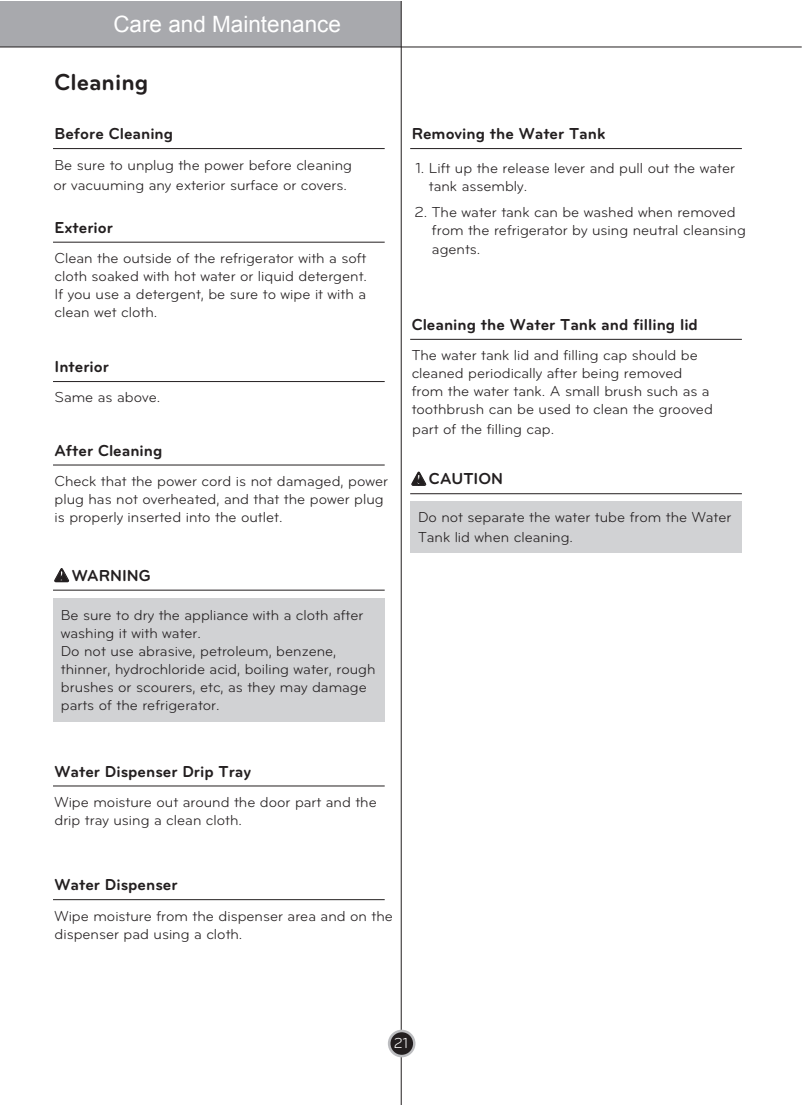
<style>
.page{position:relative;width:807px;height:1106px;background:#fff}
.page>*{position:absolute;margin:0;border:0;box-sizing:border-box;transform-origin:0 0}
.t1{font:700 24px "Bryant LG";color:#231f20}
.t2{font:22.5px "Arial";color:#fff}
.t3{font:700 16.5px "Bryant LG";color:#231f20}
.t4{font:15px/18px "Bryant LG";color:#231f20}
.t5{font:15px "Bryant LG";color:#fff;scale:.95 1}
</style>
<div class="page">
<hr style="left:410px;top:493px;width:332px;height:1px;background:#231f20">
<div style="left:410px;top:502px;width:332px;height:51px;background:#d1d2d4"></div>
<hr style="left:410px;top:148px;width:332px;height:1px;background:#231f20">
<hr style="left:410px;top:339px;width:332px;height:1px;background:#231f20">
<hr style="left:53px;top:148px;width:332px;height:1px;background:#231f20">
<hr style="left:53px;top:242px;width:332px;height:1px;background:#231f20">
<hr style="left:53px;top:381px;width:332px;height:1px;background:#231f20">
<hr style="left:53px;top:899px;width:332px;height:1px;background:#231f20">
<hr style="left:53px;top:465px;width:332px;height:1px;background:#231f20">
<hr style="left:53px;top:785px;width:332px;height:1px;background:#231f20">
<hr style="left:53px;top:590px;width:332px;height:1px;background:#231f20">
<div style="left:53px;top:598px;width:332px;height:124px;background:#d1d2d4"></div>
<div style="left:0;top:1px;width:400px;height:46px;background:#a8a9ad"></div>
<hr style="left:0;top:47px;width:802px;height:1px;background:#231f20">
<hr style="left:401px;top:1px;width:1px;height:1103px;background:#231f20">
<svg style="left:388px;top:1029px;width:27px;height:28px"></svg>
<div style="left:391px;top:1032px;width:22px;height:22px;background:#231f20;border-radius:50%"></div>
<h2 class="t2" style="left:113px;top:9px;width:229px">Care and Maintenance</h2>
<p class="t1" style="left:55px;top:67px;width:95px">Cleaning</p>
<p class="t3" style="left:55px;top:124px;width:120px">Before Cleaning</p>
<p class="t4" style="left:55px;top:156px;width:299px">Be sure to unplug the power before cleaning</p>
<p class="t4" style="left:53px;top:176px;width:295px">or vacuuming any exterior surface or covers.</p>
<p class="t3" style="left:55px;top:217px;width:60px">Exterior</p>
<p class="t4" style="left:55px;top:249px;width:314px;text-align:justify">Clean the outside of the refrigerator with a soft cloth soaked with hot water or liquid detergent.<br>If you use a detergent, be sure to wipe it with a clean wet cloth.</p>
<p class="t3" style="left:55px;top:356px;width:56px">Interior</p>
<p class="t4" style="left:55px;top:388px;width:107px">Same as above.</p>
<p class="t3" style="left:55px;top:440px;width:109px">After Cleaning</p>
<p class="t4" style="left:55px;top:472px;width:335px">Check that the power cord is not damaged, power plug has not overheated, and that the power plug is properly inserted into the outlet.</p>
<p class="t3" style="left:72px;top:565px;width:80px">WARNING</p>
<p class="t4" style="left:61px;top:606px;width:316px">Be sure to dry the appliance with a cloth after washing it with water.<br>Do not use abrasive, petroleum, benzene, thinner, hydrochloride acid, boiling water, rough brushes or scourers, etc, as they may damage parts of the refrigerator.</p>
<p class="t3" style="left:412px;top:124px;width:195px">Removing the Water Tank</p>
<p class="t4" style="left:429px;top:159px;width:308px;text-indent:-14px">1. Lift up the release lever and pull out the water tank assembly.</p>
<p class="t4" style="left:432px;top:204px;width:315px;text-indent:-17px">2. The water tank can be washed when removed from the refrigerator by using neutral cleansing agents.</p>
<p class="t3" style="left:412px;top:314px;width:288px">Cleaning the Water Tank and filling lid</p>
<p class="t4" style="left:412px;top:346px;width:303px">The water tank lid and filling cap should be cleaned periodically after being removed from the water tank. A small brush such as a toothbrush can be used to clean the grooved</p>
<p class="t4" style="left:412px;top:420px;width:143px">part of the filling cap.</p>
<p class="t3" style="left:429px;top:468px;width:76px">CAUTION</p>
<p class="t4" style="left:418px;top:507px;width:315px;line-height:19.5px">Do not separate the water tube from the Water<br>Tank lid when cleaning.</p>
<p class="t3" style="left:55px;top:761px;width:198px">Water Dispenser Drip Tray</p>
<p class="t4" style="left:55px;top:793px;width:324px">Wipe moisture out around the door part and the drip tray using a clean cloth.</p>
<p class="t3" style="left:55px;top:874px;width:125px">Water Dispenser</p>
<p class="t4" style="left:55px;top:906px;width:340px">Wipe moisture from the dispenser area and on the dispenser pad using a cloth.</p>
<p class="t5" style="left:394px;top:1033px;width:16px">21</p>
</div>
